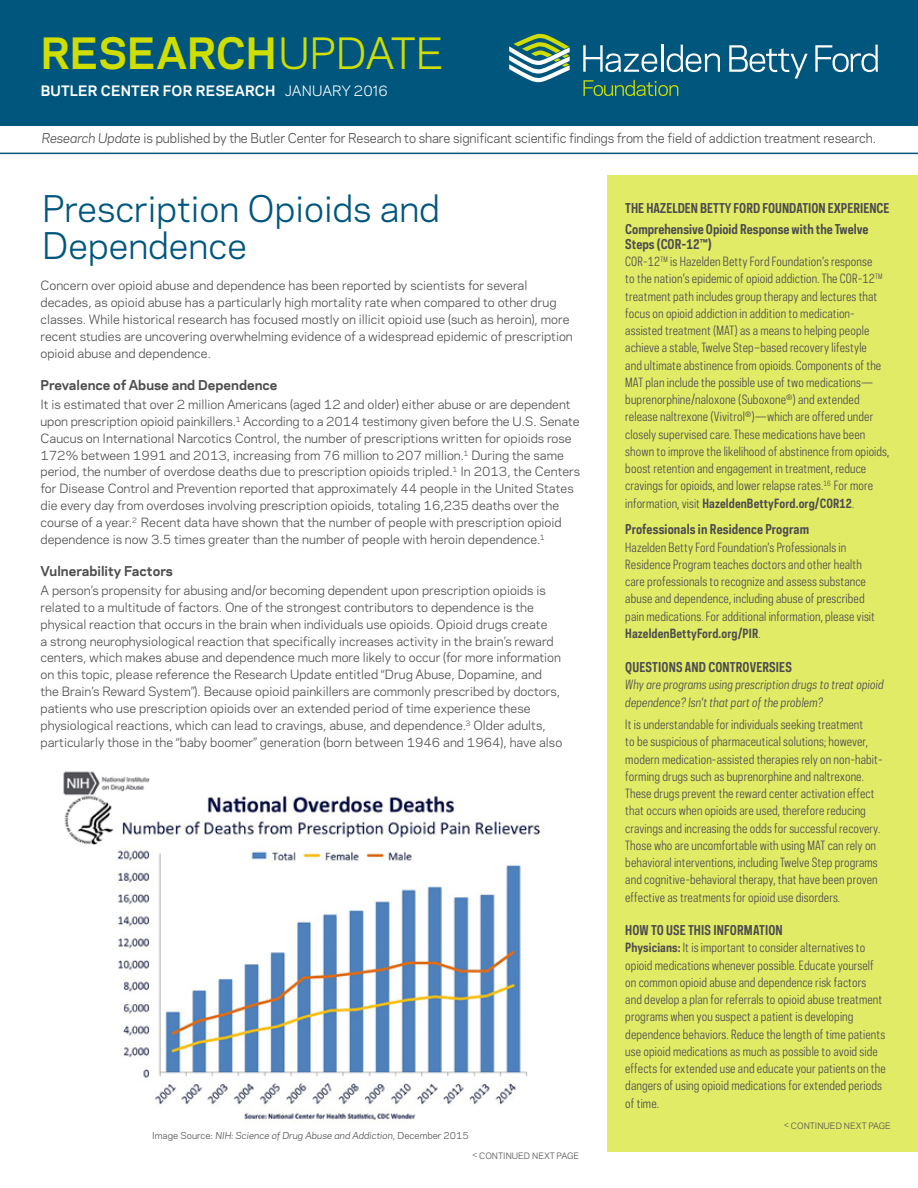
<style>
.page{position:relative;width:918px;height:1188px;background:#fff}
.page>*{position:absolute;margin:0;border:0;box-sizing:border-box;transform-origin:0 0}
.t1{font:700 40.5px "Polaris";letter-spacing:-.005em;color:#cfde00}
.t2{font:34.5px/37.5px "Polaris";color:#00567d}
.t3{font:700 13.5px "Polaris";letter-spacing:.01em;color:#fff}
.t4{font:700 12.75px/21.3px "Polaris Condensed";color:#4d4d4f}
.t5{font:12.75px "Polaris";letter-spacing:-.01em;color:#4d4d4f;scale:.96 1}
.t6{font:700 12.75px "Polaris";color:#4d4d4f}
.t7{font:12px/17.2px "Polaris Condensed";letter-spacing:.01em;color:#4d4d4f}
.t8{font:12px/16.8px "Polaris";color:#4d4d4f}
.t9{font:italic 12px/17.2px "Polaris Condensed";letter-spacing:.01em;color:#4d4d4f}
.t10{font:italic 9px "Polaris";color:#4d4d4f}
.t11{font:8.25px "Polaris";color:#4d4d4f}
.s1{font-weight:400}
.s2{font-style:italic}
.s3{font-style:normal}
.s4{font-size:7.5px}
.s5{font-weight:700}
</style>
<div class="page">
<div style="left:608px;top:176px;width:310px;height:976px;background:#e2eb66"></div>
<div style="left:0;top:0;width:918px;height:125px;background:#00567d"></div>
<svg style="left:509px;top:33px;width:61px;height:49px"></svg>
<svg style="left:583px;top:80px;width:95px;height:16px"></svg>
<svg style="left:583px;top:45px;width:74px;height:27px"></svg>
<hr style="left:661px;top:45px;width:2px;height:27px;background:#fff">
<svg style="left:667px;top:45px;width:53px;height:27px"></svg>
<svg style="left:729px;top:45px;width:79px;height:34px"></svg>
<svg style="left:815px;top:45px;width:63px;height:27px"></svg>
<hr style="left:0;top:153px;width:918px;height:1px;background:#00567d">
<img style="left:63px;top:771px;width:478px;height:349px">
<h1 class="t1" style="left:41px;top:23px;width:405px">RESEARCH<span class="s1">UPDATE</span></h1>
<p class="t3" style="left:41px;top:80px;width:349px">BUTLER CENTER FOR RESEARCH <span class="s1">JANUARY 2016</span></p>
<p class="t5" style="left:42px;top:129px;width:871px"><span class="s2">Research Update</span> is published by the Butler Center for Research to share significant scientific findings from the field of addiction treatment research.</p>
<h2 class="t2" style="left:42px;top:188px;width:399px">Prescription Opioids and<br>Dependence</h2>
<p class="t8" style="left:40px;top:277px;width:534px">Concern over opioid abuse and dependence has been reported by scientists for several decades, as opioid abuse has a particularly high mortality rate when compared to other drug classes. While historical research has focused mostly on illicit opioid use (such as heroin), more recent studies are uncovering overwhelming evidence of a widespread epidemic of prescription opioid abuse and dependence.</p>
<p class="t6" style="left:40px;top:375px;width:238px">Prevalence of Abuse and Dependence</p>
<p class="t8" style="left:40px;top:395px;width:541px">It is estimated that over 2 million Americans (aged 12 and older) either abuse or are dependent upon prescription opioid painkillers.<sup>1</sup> According to a 2014 testimony given before the U.S. Senate Caucus on International Narcotics Control, the number of prescriptions written for opioids rose 172% between 1991 and 2013, increasing from 76 million to 207 million.<sup>1</sup> During the same period, the number of overdose deaths due to prescription opioids tripled.<sup>1</sup> In 2013, the Centers for Disease Control and Prevention reported that approximately 44 people in the United States die every day from overdoses involving prescription opioids, totaling 16,235 deaths over the course of a year.<sup>2</sup> Recent data have shown that the number of people with prescription opioid dependence is now 3.5 times greater than the number of people with heroin dependence.<sup>1</sup></p>
<p class="t6" style="left:40px;top:561px;width:134px">Vulnerability Factors</p>
<p class="t8" style="left:40px;top:581px;width:523px">A person’s propensity for abusing and/or becoming dependent upon prescription opioids is related to a multitude of factors. One of the strongest contributors to dependence is the physical reaction that occurs in the brain when individuals use opioids. Opioid drugs create<br>a strong neurophysiological reaction that specifically increases activity in the brain’s reward centers, which makes abuse and dependence much more likely to occur (for more information on this topic, please reference the Research Update entitled “Drug Abuse, Dopamine, and the Brain’s Reward System”). Because opioid painkillers are commonly prescribed by doctors, patients who use prescription opioids over an extended period of time experience these physiological reactions, which can lead to cravings, abuse, and dependence.<sup>3</sup> Older adults, particularly those in the “baby boomer” generation (born between 1946 and 1964), have also</p>
<p class="t10" style="left:152px;top:1129px;width:318px"><span class="s3">Image Source:</span> NIH: Science of Drug Abuse and Addiction<span class="s3">, December 2015</span></p>
<p class="t11" style="left:472px;top:1150px;width:109px"><span class="s4">&lt;</span> CONTINUED NEXT PAGE</p>
<p class="t4" style="left:625px;top:197px;width:266px">THE HAZELDEN BETTY FORD FOUNDATION EXPERIENCE<br>Comprehensive Opioid Response with the Twelve</p>
<p class="t4" style="left:625px;top:233px;width:88px">Steps (COR-12™)</p>
<p class="t7" style="left:625px;top:253px;width:266px">COR-12<sup>TM</sup> is Hazelden Betty Ford Foundation’s response<br>to the nation’s epidemic of opioid addiction. The COR-12<sup>TM </sup>treatment path includes group therapy and lectures that focus on opioid addiction in addition to medication&shy;assisted treatment (MAT) as a means to helping people achieve a stable, Twelve Step–based recovery lifestyle<br>and ultimate abstinence from opioids. Components of the MAT plan include the possible use of two medications— buprenorphine/naloxone (Suboxone<sup>®</sup>) and extended release naltrexone (Vivitrol<sup>®</sup>)—which are offered under closely supervised care. These medications have been shown to improve the likelihood of abstinence from opioids, boost retention and engagement in treatment, reduce cravings for opioids, and lower relapse rates.<sup>16</sup> For more information, visit <span class="s5">HazeldenBettyFord.org/COR12</span>.</p>
<p class="t4" style="left:625px;top:519px;width:185px">Professionals in Residence Program</p>
<p class="t7" style="left:625px;top:538px;width:251px">Hazelden Betty Ford Foundation’s Professionals in Residence Program teaches doctors and other health care professionals to recognize and assess substance abuse and dependence, including abuse of prescribed pain medications. For additional information, please visit <span class="s5">HazeldenBettyFord.org/PIR</span>.</p>
<p class="t4" style="left:625px;top:656px;width:168px">QUESTIONS AND CONTROVERSIES</p>
<p class="t9" style="left:625px;top:676px;width:260px">Why are programs using prescription drugs to treat opioid dependence? Isn’t that part of the problem?</p>
<p class="t7" style="left:625px;top:716px;width:259px">It is understandable for individuals seeking treatment<br>to be suspicious of pharmaceutical solutions; however, modern medication-assisted therapies rely on non-habit&shy;forming drugs such as buprenorphine and naltrexone.<br>These drugs prevent the reward center activation effect that occurs when opioids are used, therefore reducing cravings and increasing the odds for successful recovery.<br>Those who are uncomfortable with using MAT can rely on behavioral interventions, including Twelve Step programs and cognitive-behavioral therapy, that have been proven effective as treatments for opioid use disorders.</p>
<p class="t4" style="left:625px;top:919px;width:159px">HOW TO USE THIS INFORMATION</p>
<p class="t7" style="left:625px;top:939px;width:262px"><span class="s5">Physicians:</span> It is important to consider alternatives to opioid medications whenever possible. Educate yourself on common opioid abuse and dependence risk factors and develop a plan for referrals to opioid abuse treatment programs when you suspect a patient is developing dependence behaviors. Reduce the length of time patients use opioid medications as much as possible to avoid side effects for extended use and educate your patients on the dangers of using opioid medications for extended periods of time.</p>
<p class="t11" style="left:784px;top:1120px;width:109px"><span class="s4">&lt;</span> CONTINUED NEXT PAGE</p>
</div>
